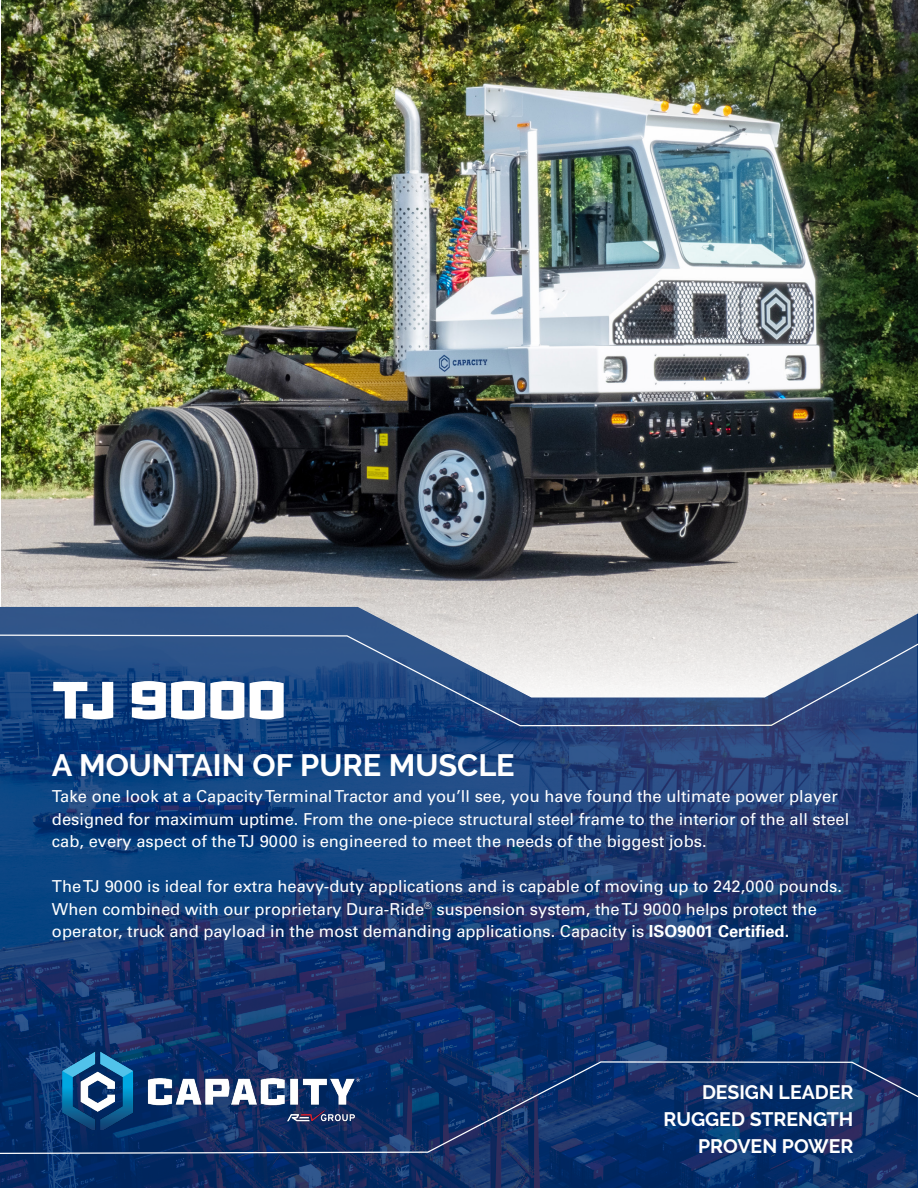
<style>
.page{position:relative;width:918px;height:1188px;background:#fff}
.page>*{position:absolute;margin:0;border:0;box-sizing:border-box;transform-origin:0 0}
.t1{font:900 52.5px "Ironstrike";color:#fff}
.t2{font:700 30.75px "Raleway";color:#fff}
.t3{font:700 19.5px "Raleway";color:#fff}
.t4{font:16.5px/22.5px "Univers";color:#fff}
.s1{font-weight:700}
</style>
<div class="page">
<img style="left:1px;top:0;width:917px;height:557px">
<svg style="left:0;top:557px;width:918px;height:50px"></svg>
<img style="left:0;top:607px;width:917px;height:581px">
<svg style="left:0;top:1061px;width:918px;height:94px"></svg>
<img style="left:52px;top:1045px;width:318px;height:84px">
<p class="t1" style="left:52px;top:666px;width:236px">TJ 9000</p>
<p class="t2" style="left:52px;top:748px;width:464px">A MOUNTAIN OF PURE MUSCLE</p>
<p class="t4" style="left:52px;top:785px;width:799px">Take one look at a Capacity Terminal Tractor and you’ll see, you have found the ultimate power player designed for maximum uptime. From the one-piece structural steel frame to the interior of the all steel cab, every aspect of the TJ 9000 is engineered to meet the needs of the biggest jobs.</p>
<p class="t4" style="left:52px;top:875px;width:792px">The TJ 9000 is ideal for extra heavy-duty applications and is capable of moving up to 242,000 pounds.<br>When combined with our proprietary Dura-Ride<sup>®</sup> suspension system, the TJ 9000 helps protect the operator, truck and payload in the most demanding applications. Capacity is <span class="s1">ISO9001 Certified.</span></p>
<p class="t3" style="left:702px;top:1081px;width:153px">DESIGN LEADER</p>
<p class="t3" style="left:663px;top:1108px;width:192px">RUGGED STRENGTH</p>
<p class="t3" style="left:698px;top:1135px;width:157px">PROVEN POWER</p>
</div>
